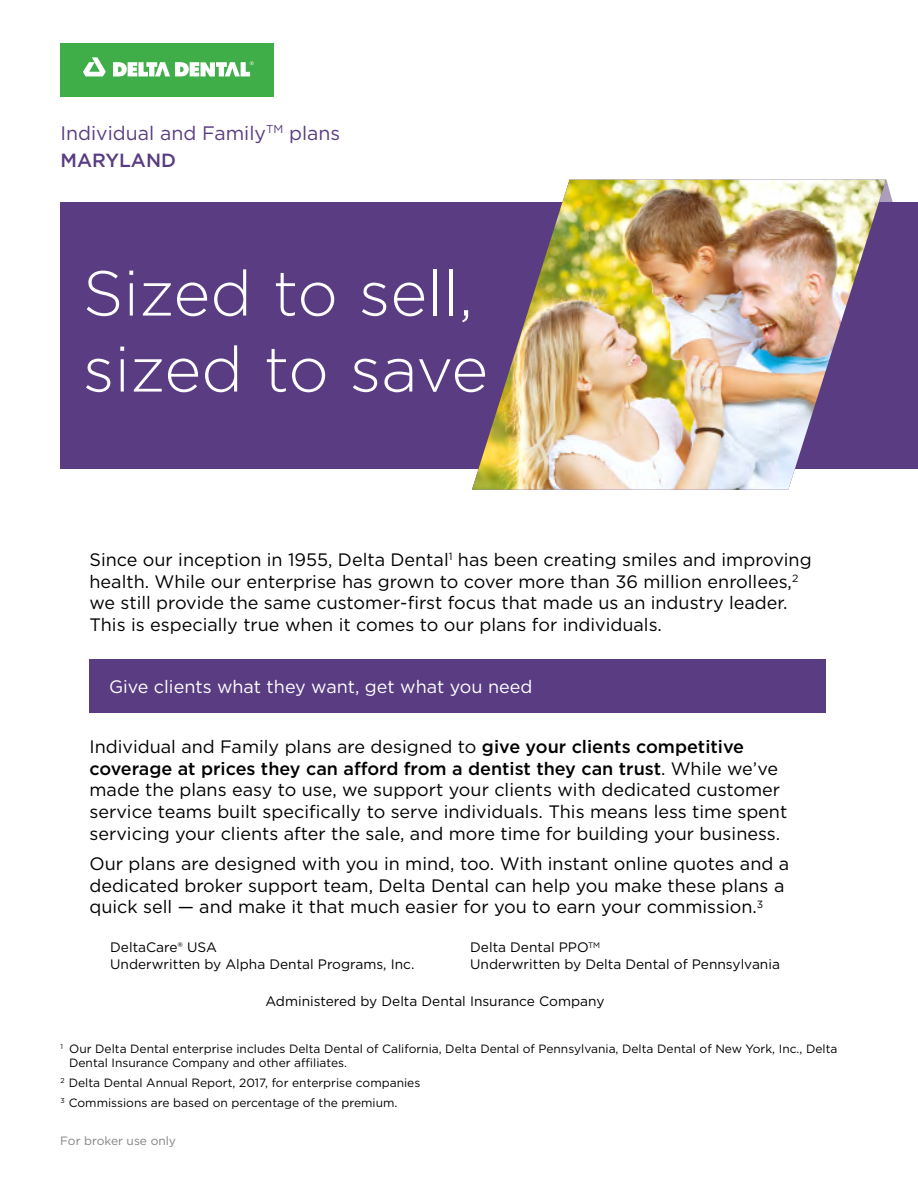
<style>
.page{position:relative;width:918px;height:1188px;background:#fff}
.page>*{position:absolute;margin:0;border:0;box-sizing:border-box;transform-origin:0 0}
.t1{font:300 63.3px/76.1px "Gotham";color:#fff}
.t2{font:19.5px "Gotham";color:#593c82}
.t3{font:500 19.05px "Gotham";color:#593c82}
.t4{font:18px/21.6px "Gotham";color:#000}
.t5{font:18px "Gotham";color:#fff}
.t6{font:13.65px/16.5px "Gotham";color:#000}
.t7{font:12px/13.5px "Gotham";color:#000}
.t8{font:12px "Gotham";color:#808285}
.s1{font-weight:500}
</style>
<div class="page">
<div style="left:90px;top:659px;width:736px;height:53px;background:#593c82"></div>
<div style="left:60px;top:43px;width:214px;height:54px;background:#3fae49"></div>
<svg style="left:83px;top:57px;width:23px;height:19px"></svg>
<svg style="left:113px;top:61px;width:141px;height:16px"></svg>
<div style="left:60px;top:202px;width:858px;height:266px;background:#593c82"></div>
<img style="left:472px;top:180px;width:414px;height:310px">
<p class="t2" style="left:60px;top:120px;width:281px">Individual and Family<sup>TM</sup> plans</p>
<p class="t3" style="left:60px;top:148px;width:117px">MARYLAND</p>
<h1 class="t1" style="left:83px;top:253px;width:407px">Sized to sell, sized to save</h1>
<p class="t4" style="left:90px;top:549px;width:724px">Since our inception in 1955, Delta Dental<sup>1</sup> has been creating smiles and improving health. While our enterprise has grown to cover more than 36 million enrollees,<sup>2 </sup>we still provide the same customer-first focus that made us an industry leader.<br>This is especially true when it comes to our plans for individuals.</p>
<p class="t5" style="left:109px;top:675px;width:425px">Give clients what they want, get what you need</p>
<p class="t4" style="left:90px;top:736px;width:699px">Individual and Family plans are designed to <span class="s1">give your clients competitive coverage at prices they can afford from a dentist they can trust</span>. While we’ve made the plans easy to use, we support your clients with dedicated customer service teams built specifically to serve individuals. This means less time spent servicing your clients after the sale, and more time for building your business.</p>
<p class="t4" style="left:90px;top:853px;width:701px">Our plans are designed with you in mind, too. With instant online quotes and a dedicated broker support team, Delta Dental can help you make these plans a quick sell — and make it that much easier for you to earn your commission.<sup>3</sup></p>
<p class="t6" style="left:110px;top:939px;width:306px">DeltaCare® USA<br>Underwritten by Alpha Dental Programs, Inc.</p>
<p class="t6" style="left:470px;top:939px;width:311px">Delta Dental PPO<sup>TM<br></sup>Underwritten by Delta Dental of Pennsylvania</p>
<p class="t6" style="left:266px;top:993px;width:340px">Administered by Delta Dental Insurance Company</p>
<p class="t7" style="left:69px;top:1042px;width:770px;text-indent:-9px"><sup>1</sup> Our Delta Dental enterprise includes Delta Dental of California, Delta Dental of Pennsylvania, Delta Dental of New York, Inc., Delta<br>Dental Insurance Company and other affiliates.</p>
<p class="t7" style="left:60px;top:1072px;width:362px;line-height:20.2px"><sup>2</sup> Delta Dental Annual Report, 2017, for enterprise companies<br><sup>3</sup> Commissions are based on percentage of the premium.</p>
<p class="t8" style="left:60px;top:1133px;width:117px">For broker use only</p>
</div>
